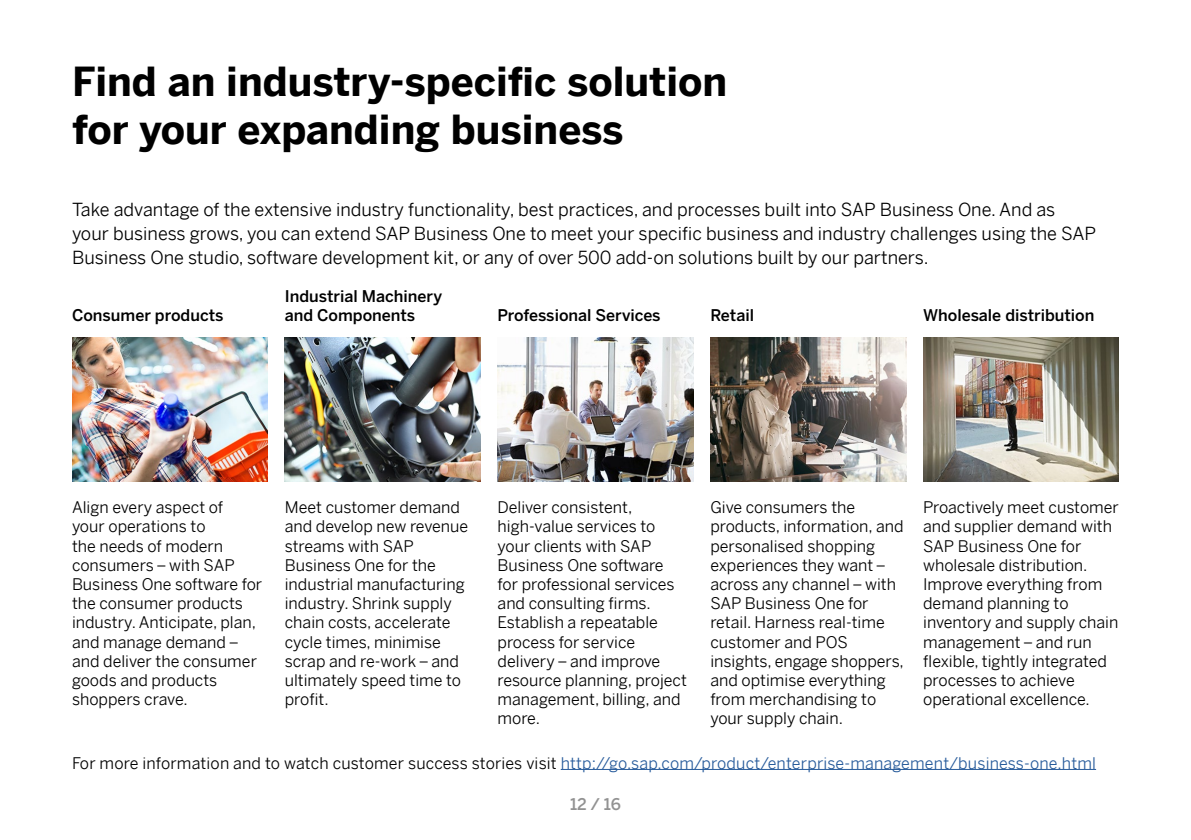
<style>
.page{position:relative;width:1191px;height:840px;background:#fff}
.page>*{position:absolute;margin:0;border:0;box-sizing:border-box;transform-origin:0 0}
.t1{font:700 40px/48px "Benton Sans";color:#000}
.t2{font:18px/24px "Benton Sans";color:#000}
.t3{font:16px/19.2px "Benton Sans";color:#000}
.t4{font:16px "Benton Sans";letter-spacing:.01em;color:#275b9b}
.t5{font:500 16px/19.2px "Benton Sans";color:#000}
.t6{font:500 16px "Benton Sans";color:#929292}
.s1{color:#000}
</style>
<div class="page">
<hr style="left:561px;top:768px;width:535px;height:1px;background:#275b9b">
<img style="left:72px;top:337px;width:196px;height:144px">
<img style="left:285px;top:337px;width:195px;height:144px">
<img style="left:497px;top:337px;width:196px;height:144px">
<img style="left:710px;top:337px;width:196px;height:144px">
<img style="left:923px;top:337px;width:196px;height:144px">
<h1 class="t1" style="left:72px;top:53px;width:656px">Find an industry-specific solution for your expanding business</h1>
<p class="t2" style="left:72px;top:195px;width:1025px">Take advantage of the extensive industry functionality, best practices, and processes built into SAP Business One. And as your business grows, you can extend SAP Business One to meet your specific business and industry challenges using the SAP<br>Business One studio, software development kit, or any of over 500 add-on solutions built by our partners.</p>
<p class="t5" style="left:72px;top:305px;width:153px">Consumer products</p>
<p class="t5" style="left:285px;top:286px;width:159px">Industrial Machinery and Components</p>
<p class="t5" style="left:497px;top:305px;width:165px">Professional Services</p>
<p class="t5" style="left:710px;top:305px;width:45px">Retail</p>
<p class="t5" style="left:923px;top:305px;width:173px">Wholesale distribution</p>
<p class="t3" style="left:72px;top:495px;width:192px">Align every aspect of<br>your operations to<br>the needs of modern consumers – with SAP<br>Business One software for the consumer products industry. Anticipate, plan, and manage demand – and deliver the consumer goods and products shoppers crave.</p>
<p class="t3" style="left:285px;top:495px;width:185px">Meet customer demand and develop new revenue streams with SAP<br>Business One for the industrial manufacturing industry. Shrink supply chain costs, accelerate cycle times, minimise scrap and re-work – and ultimately speed time to profit.</p>
<p class="t3" style="left:497px;top:495px;width:191px">Deliver consistent, high-value services to your clients with SAP<br>Business One software for professional services and consulting firms.<br>Establish a repeatable process for service delivery – and improve resource planning, project management, billing, and more.</p>
<p class="t3" style="left:710px;top:495px;width:195px">Give consumers the products, information, and personalised shopping experiences they want – across any channel – with<br>SAP Business One for retail. Harness real-time customer and POS insights, engage shoppers, and optimise everything from merchandising to your supply chain.</p>
<p class="t3" style="left:923px;top:495px;width:197px">Proactively meet customer and supplier demand with<br>SAP Business One for wholesale distribution.<br>Improve everything from demand planning to inventory and supply chain management – and run flexible, tightly integrated processes to achieve operational excellence.</p>
<p class="t4" style="left:72px;top:749px;width:1025px"><span class="s1">For more information and to watch customer success stories visit</span> http://go.sap.com/product/enterprise-management/business-one.html</p>
<p class="t6" style="left:570px;top:793px;width:52px">12 / 16</p>
</div>
